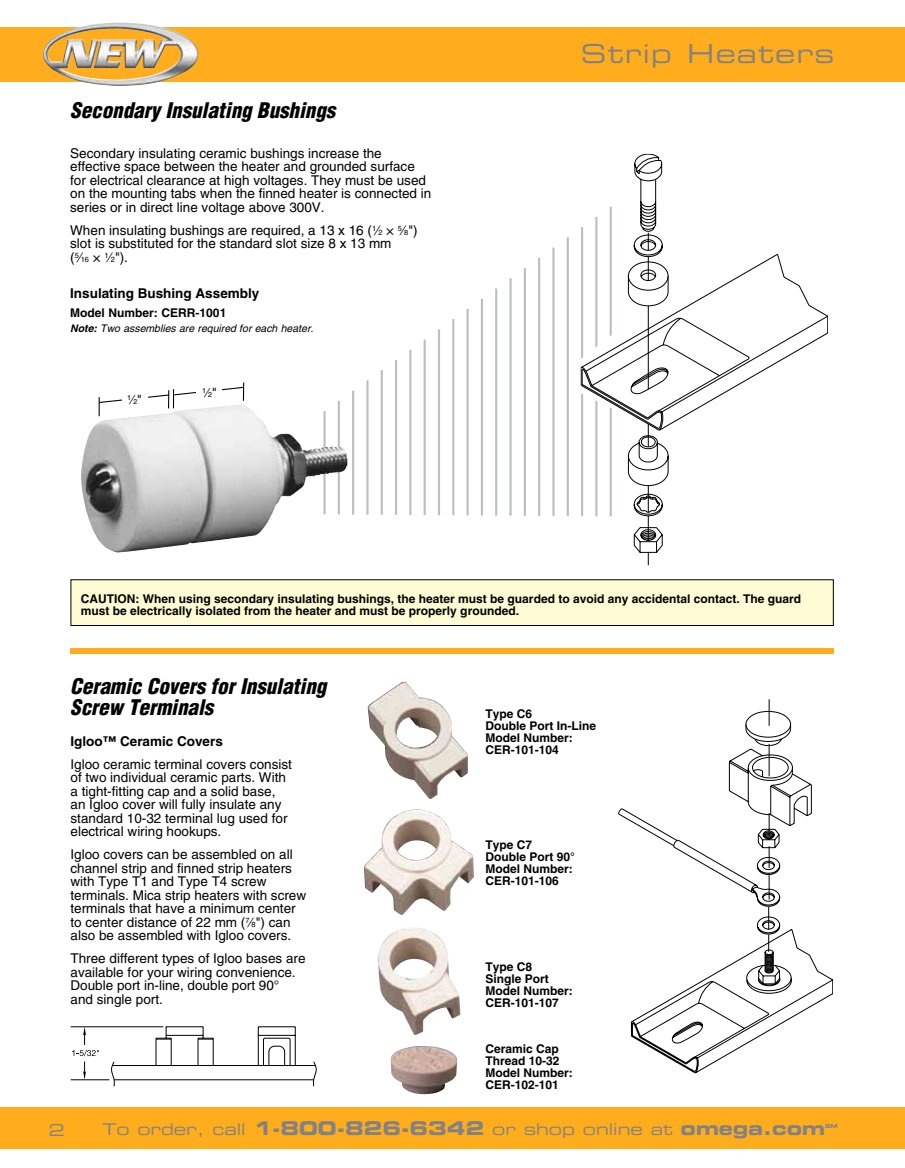
<style>
.page{position:relative;width:905px;height:1168px;background:#fff}
.page>*{position:absolute;margin:0;border:0;box-sizing:border-box;transform-origin:0 0}
.t1{font:26.1px "Eurostile Extended Two";letter-spacing:.05em;color:#808285}
.t2{font:italic 900 condensed 21px/21px "Helvetica";color:#000}
.t3{font:16.5px "Eurostile Extended Two";color:#808285}
.t4{font:16.2px "Eurostile Extended Two";color:#808285}
.t5{font:13.5px/13.5px "Helvetica";color:#000}
.t6{font:700 13.5px "Helvetica";color:#000}
.t7{font:700 12px/12px "Helvetica";color:#000}
.t8{font:italic 10.5px "Helvetica";color:#000}
.t9{font:7.05px "Helvetica";color:#000}
.t10{font:5.4px "Eurostile Bold Extended Two";color:#808285}
.s1{font-size:7.35px}
.s2{font-weight:700}
.s3{font-size:12.9px}
.s4{font-family:"Eurostile Bold Extended Two";font-size:18.9px}
</style>
<div class="page">
<div style="left:0;top:1108px;width:904px;height:41px;background:#ffac1d"></div>
<div style="left:0;top:27px;width:904px;height:54px;background:#ffac1d"></div>
<img style="left:43px;top:23px;width:155px;height:63px">
<div style="left:70px;top:648px;width:764px;height:6px;background:#ffac1d"></div>
<svg style="left:630px;top:952px;width:202px;height:121px"></svg>
<svg style="left:618px;top:808px;width:174px;height:178px"></svg>
<svg style="left:673px;top:699px;width:139px;height:253px"></svg>
<hr style="left:338px;top:401px;width:2px;height:113px;background:#bcbec0">
<hr style="left:352px;top:391px;width:2px;height:123px;background:#bcbec0">
<hr style="left:366px;top:380px;width:2px;height:135px;background:#bcbec0">
<hr style="left:380px;top:370px;width:3px;height:145px;background:#bcbec0">
<hr style="left:395px;top:360px;width:2px;height:155px;background:#bcbec0">
<hr style="left:409px;top:350px;width:2px;height:165px;background:#bcbec0">
<hr style="left:423px;top:339px;width:3px;height:176px;background:#bcbec0">
<hr style="left:438px;top:329px;width:2px;height:186px;background:#bcbec0">
<hr style="left:452px;top:319px;width:2px;height:196px;background:#bcbec0">
<hr style="left:466px;top:309px;width:2px;height:206px;background:#bcbec0">
<hr style="left:481px;top:299px;width:2px;height:216px;background:#bcbec0">
<hr style="left:495px;top:288px;width:2px;height:227px;background:#bcbec0">
<hr style="left:509px;top:278px;width:2px;height:238px;background:#bcbec0">
<hr style="left:523px;top:268px;width:3px;height:248px;background:#bcbec0">
<hr style="left:538px;top:258px;width:2px;height:258px;background:#bcbec0">
<hr style="left:552px;top:248px;width:2px;height:268px;background:#bcbec0">
<hr style="left:566px;top:237px;width:3px;height:279px;background:#bcbec0">
<hr style="left:581px;top:227px;width:2px;height:289px;background:#bcbec0">
<hr style="left:595px;top:217px;width:2px;height:299px;background:#bcbec0">
<hr style="left:609px;top:207px;width:2px;height:309px;background:#bcbec0">
<img style="left:81px;top:404px;width:266px;height:149px">
<svg style="left:98px;top:382px;width:147px;height:34px"></svg>
<div style="left:197px;top:387px;width:25px;height:13px;background:#fff"></div>
<div style="left:71px;top:580px;width:762px;height:45px;background:#fffcd5"></div>
<div style="left:70px;top:579px;width:763px;height:47px;border:1px solid #000"></div>
<img style="left:368px;top:682px;width:100px;height:117px">
<svg style="left:72px;top:1027px;width:27px;height:52px"></svg>
<hr style="left:71px;top:1026px;width:92px;height:1px;background:#000">
<hr style="left:71px;top:1079px;width:38px;height:1px;background:#000">
<svg style="left:111px;top:1026px;width:205px;height:60px"></svg>
<hr style="left:112px;top:1065px;width:203px;height:1px;background:#000">
<hr style="left:114px;top:1079px;width:200px;height:1px;background:#000">
<img style="left:364px;top:809px;width:110px;height:106px">
<img style="left:377px;top:928px;width:83px;height:107px">
<img style="left:391px;top:1046px;width:66px;height:48px">
<svg style="left:580px;top:253px;width:248px;height:251px"></svg>
<svg style="left:627px;top:154px;width:41px;height:411px"></svg>
<h2 class="t2" style="left:70px;top:99px;width:266px">Secondary Insulating Bushings</h2>
<p class="t5" style="left:70px;top:146px;width:362px">Secondary insulating ceramic bushings increase the effective space between the heater and grounded surface for electrical clearance at high voltages. They must be used on the mounting tabs when the finned heater is connected in series or in direct line voltage above 300V.</p>
<p class="t5" style="left:70px;top:223px;width:349px">When insulating bushings are required, a 13 x 16 (<sup>1</sup>⁄<span class="s1">2</span> × <sup>5</sup>⁄<span class="s1">8</span>") slot is substituted for the standard slot size 8 x 13 mm<br>(<sup>5</sup>⁄<span class="s1">16</span> × <sup>1</sup>⁄<span class="s1">2</span>").</p>
<p class="t6" style="left:70px;top:284px;width:191px">Insulating Bushing Assembly</p>
<p class="t7" style="left:70px;top:307px;width:158px">Model Number: CERR-1001</p>
<p class="t8" style="left:70px;top:322px;width:245px"><span class="s2">Note:</span> Two assemblies are required for each heater.</p>
<p class="t9" style="left:127px;top:396px;width:16px">1<span class="s3">⁄</span>2<span class="s3">"</span></p>
<p class="t9" style="left:202px;top:388px;width:16px">1<span class="s3">⁄</span>2<span class="s3">"</span></p>
<h1 class="t1" style="left:581px;top:35px;width:255px">Strip Heaters</h1>
<p class="t7" style="left:81px;top:592px;width:722px">CAUTION: When using secondary insulating bushings, the heater must be guarded to avoid any accidental contact. The guard must be electrically isolated from the heater and must be properly grounded.</p>
<h2 class="t2" style="left:70px;top:675px;width:258px">Ceramic Covers for Insulating<br>Screw Terminals</h2>
<p class="t6" style="left:70px;top:732px;width:154px">Igloo™ Ceramic Covers</p>
<p class="t5" style="left:70px;top:757px;width:223px">Igloo ceramic terminal covers consist of two individual ceramic parts. With a tight-fitting cap and a solid base, an Igloo cover will fully insulate any standard 10-32 terminal lug used for electrical wiring hookups.</p>
<p class="t5" style="left:70px;top:848px;width:237px">Igloo covers can be assembled on all channel strip and finned strip heaters with Type T1 and Type T4 screw terminals. Mica strip heaters with screw terminals that have a minimum center to center distance of 22 mm (<sup>7</sup>⁄<span class="s1">8</span>") can also be assembled with Igloo covers.</p>
<p class="t5" style="left:70px;top:952px;width:236px">Three different types of Igloo bases are available for your wiring convenience.<br>Double port in-line, double port 90°<br>and single port.</p>
<p class="t7" style="left:485px;top:708px;width:112px">Type C6<br>Double Port In-Line<br>Model Number:<br>CER-101-104</p>
<p class="t7" style="left:485px;top:838px;width:91px">Type C7<br>Double Port 90°<br>Model Number:<br>CER-101-106</p>
<p class="t7" style="left:485px;top:960px;width:89px">Type C8<br>Single Port<br>Model Number:<br>CER-101-107</p>
<p class="t7" style="left:485px;top:1042px;width:89px">Ceramic Cap<br>Thread 10-32<br>Model Number:<br>CER-102-101</p>
<p class="t3" style="left:49px;top:1118px;width:17px">2</p>
<p class="t4" style="left:102px;top:1118px;width:724px">To order, call <span class="s4">1-800-826-6342</span> or shop online at <span class="s4">omega.com</span></p>
<p class="t10" style="left:825px;top:1122px;width:14px">SM</p>
</div>
